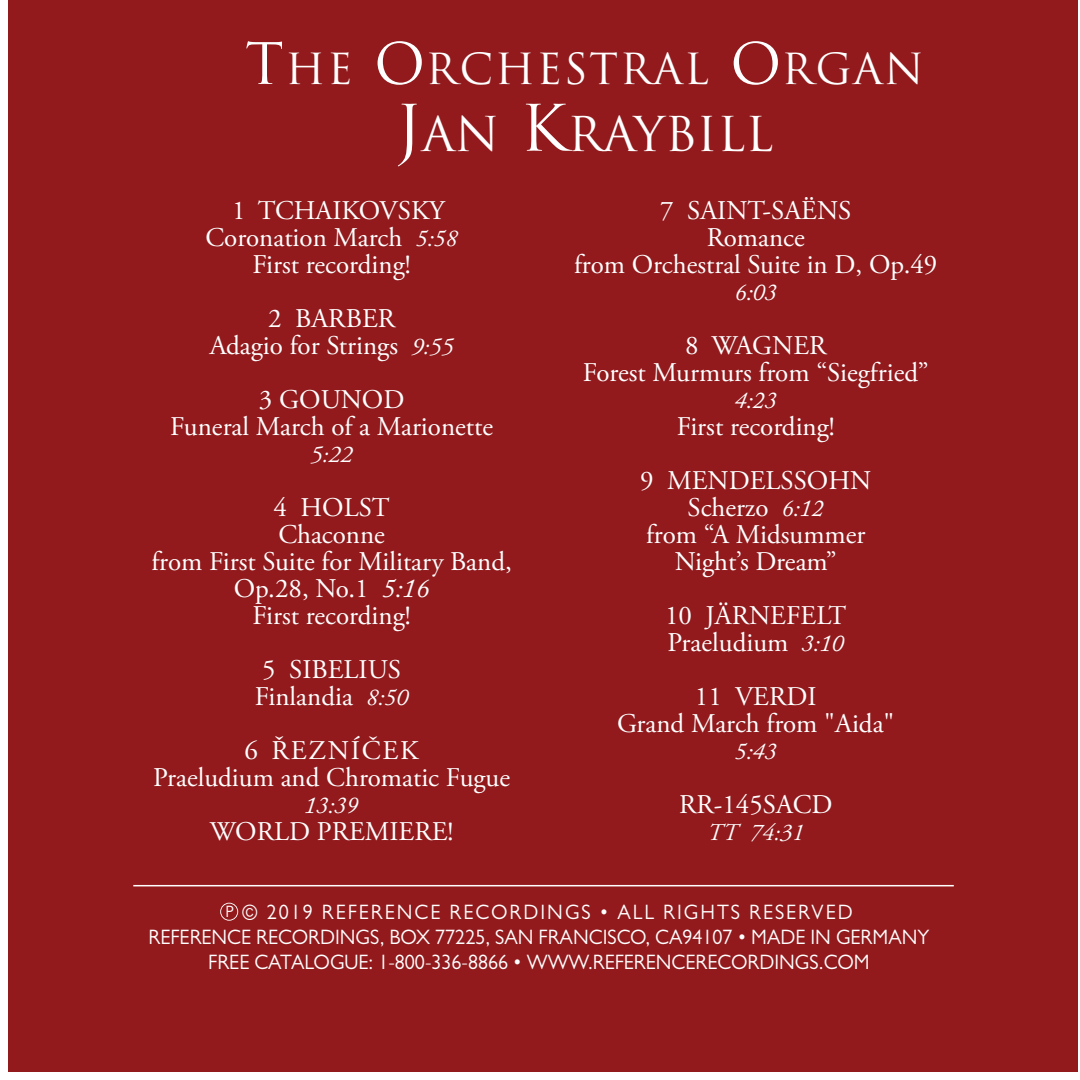
<style>
.page{position:relative;width:1080px;height:1080px;background:#fff}
.page>*{position:absolute;margin:0;border:0;box-sizing:border-box;transform-origin:0 0}
.t1{font:46.8px "Trajan Pro";color:#fff}
.t2{font:41.7px "Trajan Pro";letter-spacing:.035em;color:#fff}
.t3{font:27px/27px "Adobe Garamond Pro";color:#fff;text-align:center}
.t4{font:italic 24px "Adobe Caslon Pro";color:#fff}
.t5{font:italic 24px "Adobe Garamond Pro";color:#fff}
.t6{font:21px/25.2px "Gill Sans";color:#fff;text-align:center;scale:.96 1}
.s1{font-size:55.8px}
.s2{font-size:62.4px}
.s3{font-family:"Adobe Caslon Pro";font-style:italic;font-size:24px}
.s4{font-style:italic;font-size:24px}
.s5{font-family:"Adobe Caslon Pro";font-style:italic}
.s6{font-size:16.5px}
</style>
<div class="page">
<div style="left:8px;top:0;width:1070px;height:1072px;background:#921a1d"></div>
<hr style="left:133px;top:885px;width:821px;height:1px;background:#fff">
<div style="left:220px;top:903px;width:18px;height:18px;border:2px solid #fff;border-radius:50%"></div>
<h2 class="t2" style="left:245px;top:53px;width:681px"><span class="s1">T</span>HE <span class="s1">O</span>RCHESTRAL <span class="s1">O</span>RGAN</h2>
<h1 class="t1" style="left:396px;top:116px;width:379px"><span class="s2">J</span>AN <span class="s2">K</span>RAYBILL</h1>
<p class="t3" style="left:205px;top:199px;width:254px">1 TCHAIKOVSKY<br>Coronation March <span class="s3">5:58<br></span>First recording!</p>
<p class="t3" style="left:210px;top:307px;width:245px">2 BARBER<br>Adagio for Strings <span class="s4">9:55</span></p>
<p class="t3" style="left:170px;top:388px;width:325px">3 GOUNOD<br>Funeral March of a Marionette</p>
<p class="t5" style="left:311px;top:445px;width:43px">5:22</p>
<p class="t3" style="left:151px;top:496px;width:362px">4 HOLST<br>Chaconne<br>from First Suite for Military Band,<br>Op.28, No.1 <span class="s5">5:16<br></span>First recording!</p>
<p class="t3" style="left:255px;top:658px;width:155px;text-align:left">5 SIBELIUS<br>Finlandia <span class="s3">8:50</span></p>
<p class="t3" style="left:153px;top:739px;width:358px">6 ŘEZNíčEK<br>Praeludium and Chromatic Fugue</p>
<p class="t4" style="left:305px;top:797px;width:55px">13:39</p>
<p class="t3" style="left:210px;top:820px;width:245px">WORLD PREMIERE!</p>
<p class="t3" style="left:574px;top:199px;width:365px">7 SAINT-SAËNS<br>Romance<br>from Orchestral Suite in D, Op.49</p>
<p class="t4" style="left:735px;top:284px;width:43px">6:03</p>
<p class="t3" style="left:583px;top:334px;width:347px">8 WAGNER<br>Forest Murmurs from “Siegfried”</p>
<p class="t4" style="left:735px;top:392px;width:43px">4:23</p>
<p class="t3" style="left:640px;top:402px;width:233px;line-height:54px">First recording!<br>9 MENDELSSOHN</p>
<p class="t3" style="left:646px;top:496px;width:221px">Scherzo <span class="s3">6:12<br></span>from “A Midsummer<br>Night’s Dream”</p>
<p class="t3" style="left:665px;top:604px;width:183px;text-align:left">10 JÄRNEFELT<br>Praeludium <span class="s3">3:10</span></p>
<p class="t3" style="left:617px;top:685px;width:279px">11 VERDI<br>Grand March from "Aida"</p>
<p class="t4" style="left:735px;top:743px;width:43px">5:43</p>
<p class="t3" style="left:679px;top:793px;width:155px">RR-145SACD</p>
<p class="t5" style="left:707px;top:823px;width:98px">TT 74:31</p>
<p class="t6" style="left:149px;top:901px;width:815px"><span class="s6">P</span> © 2019 REFERENCE RECORDINGS • ALL RIGHTS RESERVED<br>REFERENCE RECORDINGS, BOX 77225, SAN FRANCISCO, CA94107 • MADE IN GERMANY<br>FREE CATALOGUE: 1-800-336-8866 • WWW.REFERENCERECORDINGS.COM</p>
</div>
